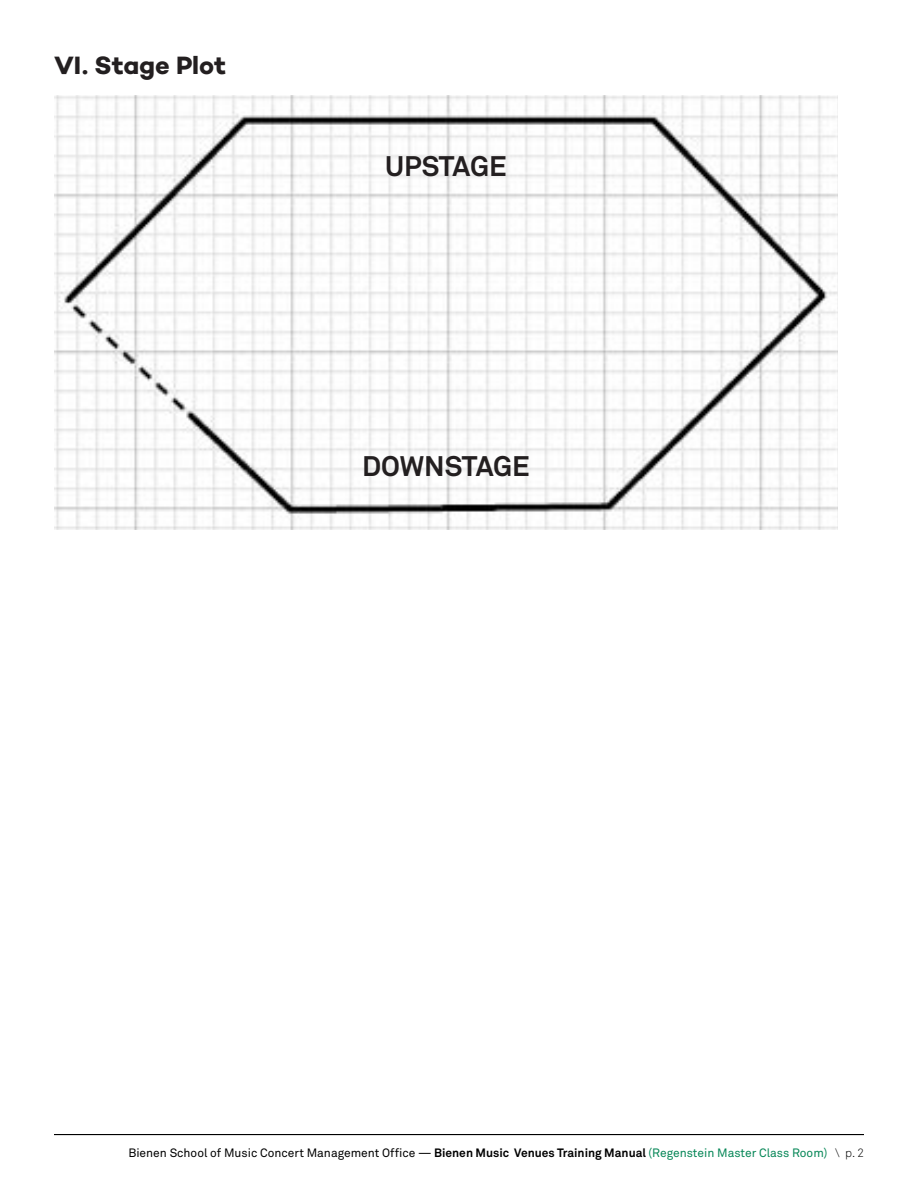
<style>
.page{position:relative;width:918px;height:1188px;background:#fff}
.page>*{position:absolute;margin:0;border:0;box-sizing:border-box;transform-origin:0 0}
.t1{font:700 28.05px "Akkurat Pro";letter-spacing:-.005em;color:#231f20}
.t2{font:700 25.5px "Campton";letter-spacing:-.005em;color:#231f20}
.t3{font:12px "Akkurat Pro";color:#000}
.s1{font-weight:700}
.s2{color:#058656}
.s3{font-weight:300}
</style>
<div class="page">
<hr style="left:54px;top:1134px;width:810px;height:1px;background:#000">
<img style="left:54px;top:96px;width:784px;height:433px">
<p class="t2" style="left:54px;top:49px;width:174px">VI. Stage Plot</p>
<p class="t1" style="left:385px;top:149px;width:123px">UPSTAGE</p>
<p class="t1" style="left:362px;top:449px;width:169px">DOWNSTAGE</p>
<p class="t3" style="left:128px;top:1146px;width:737px">Bienen School of Music Concert Management Office — <span class="s1">Bienen Music Venues Training Manual</span> <span class="s2">(Regenstein Master Class Room)</span> <span class="s3">\ p. 2</span></p>
</div>
